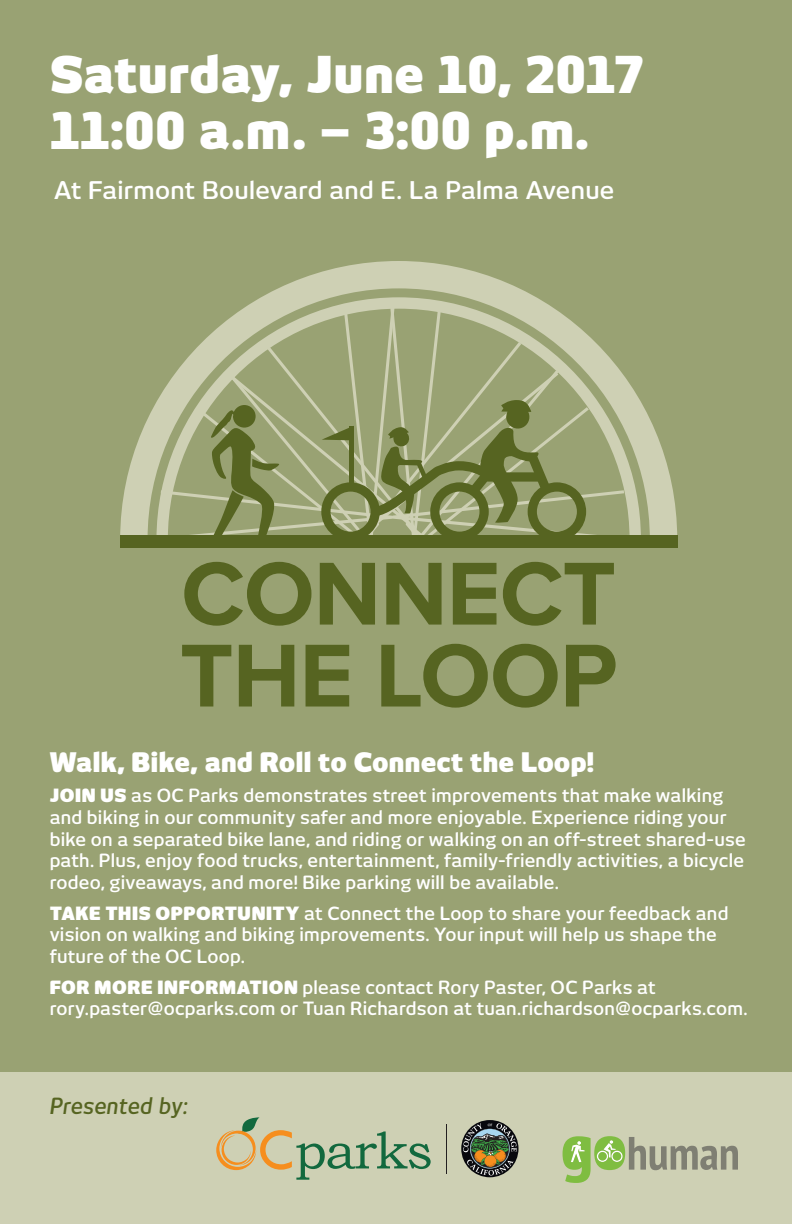
<style>
.page{position:relative;width:792px;height:1224px;background:#fff}
.page>*{position:absolute;margin:0;border:0;box-sizing:border-box;transform-origin:0 0}
.t1{font:800 50px "New June";letter-spacing:.015em;color:#fff}
.big_bold_text{font:800 26.6px "New June";letter-spacing:.01em;color:#fff}
.location_text{font:600 24px "New June";letter-spacing:.01em;color:#fff}
.t2{font:italic 600 22px "New June";color:#566421}
.small_text{font:600 18px/21.6px "New June";letter-spacing:.015em;color:#fff}
.s1{font-weight:800}
</style>
<div class="page">
<div style="left:0;top:0;width:792px;height:1109px;background:#99a273"></div>
<div style="left:0;top:1073px;width:792px;height:151px;background:#ced0b4"></div>
<svg style="left:563px;top:1136px;width:175px;height:47px"></svg>
<svg style="left:216px;top:1117px;width:215px;height:63px"></svg>
<svg style="left:461px;top:1120px;width:58px;height:57px"></svg>
<hr style="left:446px;top:1125px;width:1px;height:49px;background:#231f20">
<svg style="left:120px;top:261px;width:557px;height:274px"></svg>
<div style="left:120px;top:535px;width:557px;height:13px;background:#566421"></div>
<svg style="left:156px;top:305px;width:473px;height:230px"></svg>
<svg style="left:184px;top:562px;width:127px;height:64px"></svg>
<svg style="left:320px;top:563px;width:55px;height:62px"></svg>
<svg style="left:386px;top:563px;width:56px;height:62px"></svg>
<svg style="left:453px;top:563px;width:44px;height:62px"></svg>
<svg style="left:503px;top:562px;width:111px;height:64px"></svg>
<svg style="left:182px;top:645px;width:49px;height:62px"></svg>
<svg style="left:239px;top:645px;width:55px;height:62px"></svg>
<svg style="left:306px;top:645px;width:43px;height:62px"></svg>
<svg style="left:381px;top:644px;width:177px;height:64px"></svg>
<svg style="left:566px;top:645px;width:50px;height:62px"></svg>
<p class="t1" style="left:50px;top:45px;width:595px">Saturday, June 10, 2017</p>
<p class="t1" style="left:50px;top:101px;width:541px">11:00 a.m. – 3:00 p.m.</p>
<p class="location_text" style="left:54px;top:176px;width:562px">At Fairmont Boulevard and E. La Palma Avenue</p>
<p class="big_bold_text" style="left:50px;top:746px;width:546px">Walk, Bike, and Roll to Connect the Loop!</p>
<p class="small_text" style="left:50px;top:785px;width:698px"><span class="s1">JOIN US</span> as OC Parks demonstrates street improvements that make walking and biking in our community safer and more enjoyable. Experience riding your bike on a separated bike lane, and riding or walking on an off-street shared-use path. Plus, enjoy food trucks, entertainment, family-friendly activities, a bicycle rodeo, giveaways, and more! Bike parking will be available.</p>
<p class="small_text" style="left:50px;top:902px;width:680px"><span class="s1">TAKE THIS OPPORTUNITY</span> at Connect the Loop to share your feedback and vision on walking and biking improvements. Your input will help us shape the future of the OC Loop.</p>
<p class="small_text" style="left:50px;top:976px;width:700px"><span class="s1">FOR MORE INFORMATION</span> please contact Rory Paster, OC Parks at rory.paster@ocparks.com or Tuan Richardson at tuan.richardson@ocparks.com.</p>
<p class="t2" style="left:50px;top:1093px;width:140px">Presented by:</p>
</div>
